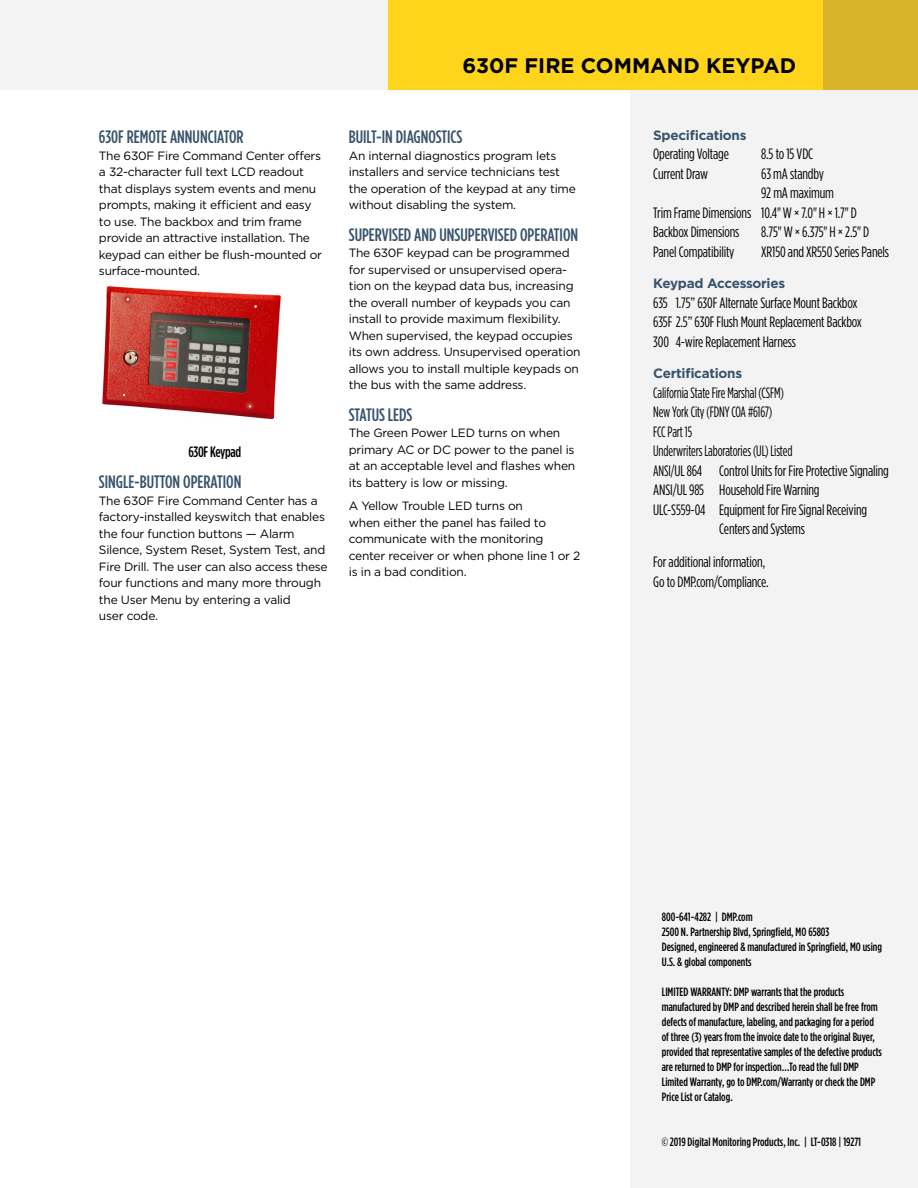
<style>
.page{position:relative;width:918px;height:1188px;background:#fff}
.page>*{position:absolute;margin:0;border:0;box-sizing:border-box;transform-origin:0 0}
.t1{font:700 21px "Gotham";color:#000}
.t2{font:500 18px "Gotham Condensed";color:#38536c}
.t3{font:15px/19.5px "Gotham Condensed";letter-spacing:-.01em;color:#000101}
.t4{font:15px "Gotham Condensed";letter-spacing:-.01em;color:#000;scale:.9 1}
.t5{font:500 15px "Gotham Condensed";letter-spacing:-.02em;color:#000}
.t6{font:700 13.5px "Gotham";letter-spacing:-.02em;color:#38536c}
.t7{font:12px/16.5px "Gotham";letter-spacing:-.02em;color:#000}
.t8{font:500 12px/15px "Gotham Condensed";color:#000}
.s1{color:#000}
</style>
<div class="page">
<div style="left:630px;top:90px;width:288px;height:1098px;background:#f3f3f3"></div>
<div style="left:0;top:0;width:918px;height:90px;background:#f3f3f3"></div>
<div style="left:389px;top:0;width:529px;height:90px;background:#fed51b"></div>
<div style="left:824px;top:0;width:94px;height:90px;background:#d9b329"></div>
<img style="left:102px;top:286px;width:179px;height:133px">
<h1 class="t1" style="left:462px;top:51px;width:335px">630F FIRE COMMAND KEYPAD</h1>
<h2 class="t2" style="left:99px;top:127px;width:146px">630F REMOTE ANNUNCIATOR</h2>
<p class="t7" style="left:99px;top:147px;width:225px">The 630F Fire Command Center offers a 32-character full text LCD readout that displays system events and menu prompts, making it efficient and easy to use. The backbox and trim frame provide an attractive installation. The keypad can either be flush-mounted or surface-mounted.</p>
<p class="t5" style="left:188px;top:443px;width:54px">630F Keypad</p>
<h2 class="t2" style="left:99px;top:472px;width:144px">SINGLE-BUTTON OPERATION</h2>
<p class="t7" style="left:99px;top:492px;width:230px">The 630F Fire Command Center has a factory-installed keyswitch that enables the four function buttons — Alarm Silence, System Reset, System Test, and Fire Drill. The user can also access these four functions and many more through the User Menu by entering a valid<br>user code.</p>
<h2 class="t2" style="left:349px;top:127px;width:115px">BUILT-IN DIAGNOSTICS</h2>
<p class="t7" style="left:349px;top:147px;width:229px">An internal diagnostics program lets installers and service technicians test the operation of the keypad at any time without disabling the system.</p>
<h2 class="t2" style="left:349px;top:224px;width:231px">SUPERVISED AND UNSUPERVISED OPERATION</h2>
<p class="t7" style="left:349px;top:245px;width:233px">The 630F keypad can be programmed for supervised or unsupervised opera&shy;tion on the keypad data bus, increasing the overall number of keypads you can install to provide maximum flexibility.<br>When supervised, the keypad occupies its own address. Unsupervised operation allows you to install multiple keypads on the bus with the same address.</p>
<h2 class="t2" style="left:349px;top:404px;width:65px">STATUS LEDS</h2>
<p class="t7" style="left:349px;top:425px;width:228px">The Green Power LED turns on when primary AC or DC power to the panel is at an acceptable level and flashes when its battery is low or missing.</p>
<p class="t7" style="left:349px;top:497px;width:233px">A Yellow Trouble LED turns on<br>when either the panel has failed to communicate with the monitoring center receiver or when phone line 1 or 2 is in a bad condition.</p>
<p class="t6" style="left:653px;top:126px;width:95px">Specifications</p>
<p class="t3" style="left:653px;top:144px;width:77px">Operating Voltage</p>
<p class="t3" style="left:761px;top:144px;width:53px">8.5 to 15 VDC</p>
<p class="t3" style="left:653px;top:164px;width:56px">Current Draw</p>
<p class="t3" style="left:761px;top:164px;width:64px">63 mA standby</p>
<p class="t3" style="left:761px;top:183px;width:74px">92 mA maximum</p>
<p class="t3" style="left:653px;top:203px;width:205px">Trim Frame Dimensions 10.4" W × 7.0" H × 1.7" D</p>
<p class="t3" style="left:653px;top:222px;width:88px">Backbox Dimensions</p>
<p class="t3" style="left:761px;top:222px;width:109px">8.75" W × 6.375" H × 2.5" D</p>
<p class="t3" style="left:653px;top:242px;width:83px">Panel Compatibility</p>
<p class="t3" style="left:761px;top:242px;width:129px">XR150 and XR550 Series Panels</p>
<p class="t6" style="left:653px;top:275px;width:133px">Keypad Accessories</p>
<p class="t3" style="left:653px;top:293px;width:210px">635 1.75” 630F Alternate Surface Mount Backbox<br>635F 2.5” 630F Flush Mount Replacement Backbox<br>300 4-wire Replacement Harness</p>
<p class="t6" style="left:653px;top:365px;width:90px">Certifications</p>
<p class="t4" style="left:653px;top:384px;width:147px">California State Fire Marshal (CSFM)</p>
<p class="t4" style="left:653px;top:404px;width:134px">New York City (FDNY COA #6167)</p>
<p class="t4" style="left:653px;top:423px;width:45px">FCC Part 15</p>
<p class="t4" style="left:653px;top:443px;width:156px">Underwriters Laboratories (UL) Listed</p>
<p class="t3" style="left:653px;top:461px;width:237px"><span class="s1">ANSI/</span>UL 864 Control Units for Fire Protective Signaling</p>
<p class="t3" style="left:653px;top:480px;width:168px">ANSI/UL 985 Household Fire Warning</p>
<p class="t3" style="left:653px;top:500px;width:215px">ULC-S559-04 Equipment for Fire Signal Receiving</p>
<p class="t3" style="left:719px;top:519px;width:87px">Centers and Systems</p>
<p class="t3" style="left:653px;top:552px;width:117px">For additional information,<br>Go to DMP.com/Compliance.</p>
<p class="t8" style="left:662px;top:909px;width:222px">800-641-4282 | DMP.com<br>2500 N. Partnership Blvd, Springfield, MO 65803<br>Designed, engineered &amp; manufactured in Springfield, MO using U.S. &amp; global components</p>
<p class="t8" style="left:662px;top:984px;width:222px">LIMITED WARRANTY: DMP warrants that the products manufactured by DMP and described herein shall be free from defects of manufacture, labeling, and packaging for a period of three (3) years from the invoice date to the original Buyer, provided that representative samples of the defective products are returned to DMP for inspection…To read the full DMP Limited Warranty, go to DMP.com/Warranty or check the DMP Price List or Catalog.</p>
<p class="t8" style="left:662px;top:1134px;width:201px">© 2019 Digital Monitoring Products, Inc. | LT-0318 | 19271</p>
</div>
